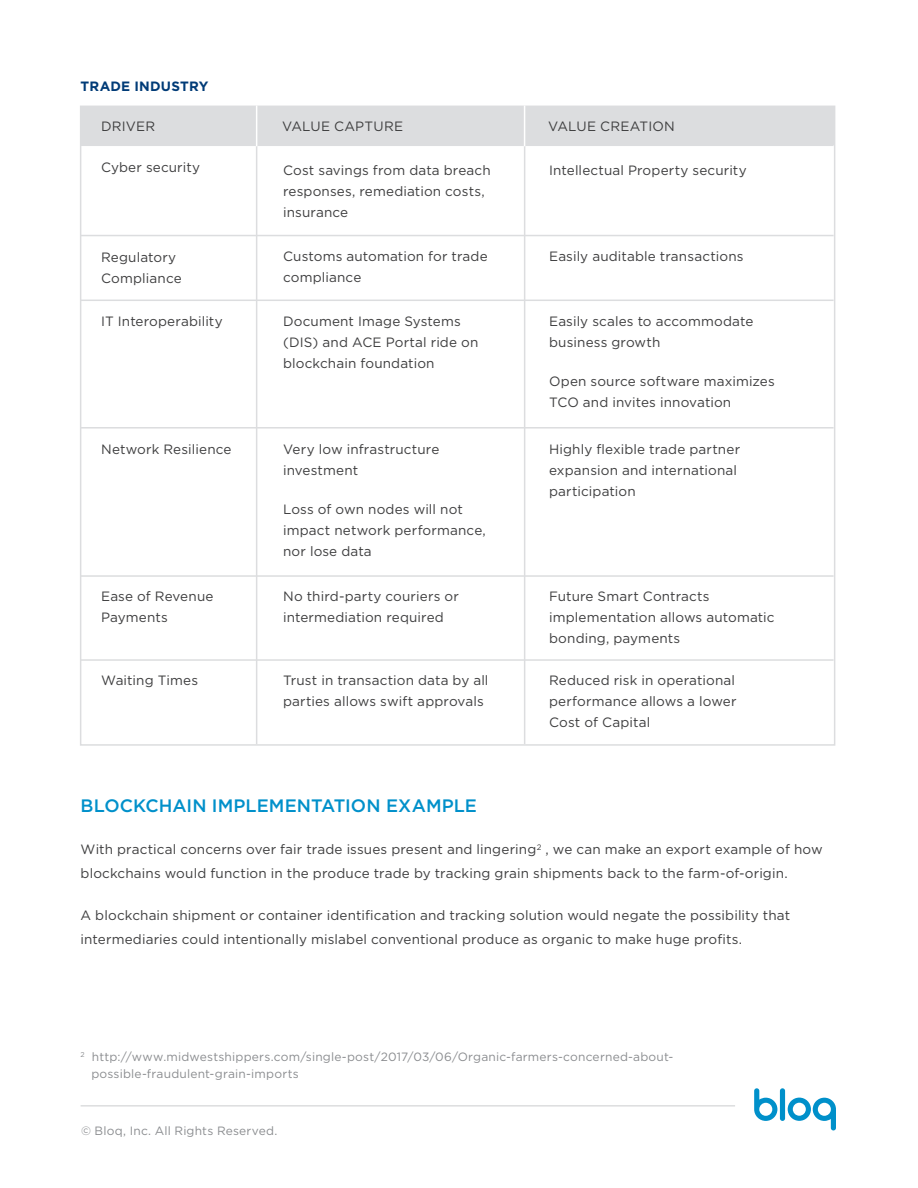
<style>
.page{position:relative;width:918px;height:1188px;background:#fff}
.page>*{position:absolute;margin:0;border:0;box-sizing:border-box;transform-origin:0 0}
.t1{font:500 18px "Gotham";color:#0090ca}
.t2{font:13.5px/21px "Gotham";letter-spacing:.01em;color:#3e3e3f}
.t3{font:700 13.5px "Gotham";letter-spacing:.015em;color:#003b77}
.t4{font:12px/16.5px "Gotham";letter-spacing:.015em;color:#8b8d90}
</style>
<div class="page">
<hr style="left:524px;top:107px;width:1px;height:637px;background:#dcdddf">
<div style="left:81px;top:106px;width:754px;height:39px;background:#dcdddf"></div>
<hr style="left:81px;top:145px;width:753px;height:1px;background:#dcdddf">
<hr style="left:81px;top:235px;width:753px;height:1px;background:#dcdddf">
<hr style="left:81px;top:300px;width:753px;height:1px;background:#dcdddf">
<hr style="left:81px;top:427px;width:753px;height:2px;background:#dcdddf">
<hr style="left:81px;top:575px;width:753px;height:2px;background:#dcdddf">
<hr style="left:81px;top:659px;width:753px;height:2px;background:#dcdddf">
<hr style="left:81px;top:1105px;width:654px;height:2px;background:#dcdddf">
<hr style="left:256px;top:107px;width:1px;height:637px;background:#dcdddf">
<hr style="left:256px;top:106px;width:1px;height:40px;background:#fff">
<hr style="left:524px;top:106px;width:1px;height:40px;background:#fff">
<svg style="left:754px;top:1088px;width:82px;height:42px"></svg>
<p class="t3" style="left:81px;top:77px;width:129px">TRADE INDUSTRY</p>
<p class="t2" style="left:101px;top:116px;width:56px">DRIVER</p>
<p class="t2" style="left:101px;top:156px;width:101px">Cyber security</p>
<p class="t2" style="left:283px;top:159px;width:209px">Cost savings from data breach responses, remediation costs, insurance</p>
<p class="t2" style="left:283px;top:246px;width:206px">Customs automation for trade compliance</p>
<p class="t2" style="left:282px;top:116px;width:123px">VALUE CAPTURE</p>
<p class="t2" style="left:548px;top:116px;width:128px">VALUE CREATION</p>
<p class="t2" style="left:549px;top:159px;width:199px">Intellectual Property security</p>
<p class="t2" style="left:549px;top:246px;width:196px">Easily auditable transactions</p>
<p class="t2" style="left:101px;top:246px;width:82px">Regulatory<br>Compliance</p>
<p class="t2" style="left:101px;top:311px;width:123px">IT Interoperability</p>
<p class="t2" style="left:101px;top:438px;width:132px">Network Resilience</p>
<p class="t2" style="left:283px;top:311px;width:197px">Document Image Systems (DIS) and ACE Portal ride on blockchain foundation</p>
<p class="t2" style="left:549px;top:311px;width:206px">Easily scales to accommodate business growth</p>
<p class="t2" style="left:549px;top:371px;width:227px">Open source software maximizes<br>TCO and invites innovation</p>
<p class="t2" style="left:283px;top:438px;width:158px">Very low infrastructure investment</p>
<p class="t2" style="left:283px;top:498px;width:204px">Loss of own nodes will not impact network performance, nor lose data</p>
<p class="t2" style="left:549px;top:438px;width:193px">Highly flexible trade partner expansion and international participation</p>
<p class="t2" style="left:101px;top:585px;width:114px">Ease of Revenue<br>Payments</p>
<p class="t2" style="left:283px;top:585px;width:177px">No third-party couriers or intermediation required</p>
<p class="t2" style="left:549px;top:585px;width:227px">Future Smart Contracts implementation allows automatic bonding, payments</p>
<p class="t2" style="left:101px;top:669px;width:99px">Waiting Times</p>
<p class="t2" style="left:283px;top:669px;width:207px">Trust in transaction data by all parties allows swift approvals</p>
<p class="t2" style="left:549px;top:669px;width:189px;text-align:justify">Reduced risk in operational performance allows a lower Cost of Capital</p>
<h1 class="t1" style="left:81px;top:794px;width:398px">BLOCKCHAIN IMPLEMENTATION EXAMPLE</h1>
<p class="t2" style="left:81px;top:837px;width:744px;line-height:24px">With practical concerns over fair trade issues present and lingering<sup>2</sup> , we can make an export example of how blockchains would function in the produce trade by tracking grain shipments back to the farm-of-origin.</p>
<p class="t2" style="left:81px;top:903px;width:711px;line-height:24px">A blockchain shipment or container identification and tracking solution would negate the possibility that intermediaries could intentionally mislabel conventional produce as organic to make huge profits.</p>
<p class="t4" style="left:91px;top:1048px;width:583px;text-indent:-11px"><sup>2</sup> http://www.midwestshippers.com/single-post/2017/03/06/Organic-farmers-concerned-about&shy;possible-fraudulent-grain-imports</p>
<p class="t4" style="left:81px;top:1122px;width:198px">© Bloq, Inc. All Rights Reserved.</p>
</div>
